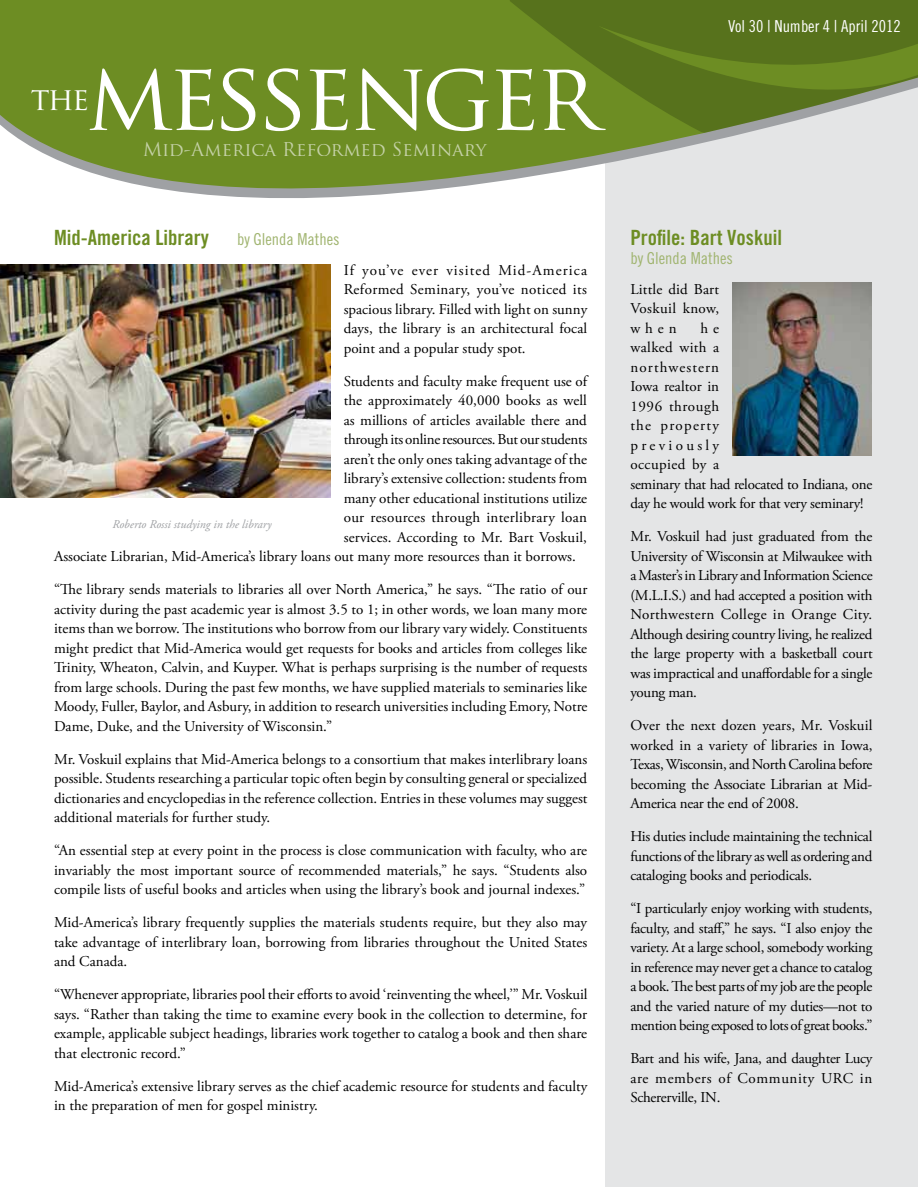
<style>
.page{position:relative;width:918px;height:1188px;background:#fff}
.page>*{position:absolute;margin:0;border:0;box-sizing:border-box;transform-origin:0 0}
.t1{font:94.05px "Trajan Pro";letter-spacing:-.05em;color:#fff}
.t2{font:30.9px "Trajan Pro";color:#fff}
.t3{font:21px "Trade Gothic LT Std Bd Cn 20";color:#6d8d23}
.t4{font:18.6px "Trajan Pro";color:#fff}
.t5{font:16.5px "Trade Gothic LT Std Cn 18";color:#a0b46f}
.t6{font:16.5px "Trade Gothic LT Std Cn 18";color:#fff}
.t7{font:15px/19.5px "Adobe Garamond Pro";color:#000;text-align:justify}
.t8{font:15px "Adobe Garamond Pro";letter-spacing:-.02em;color:#000}
.t9{font:15px "Adobe Garamond Pro";letter-spacing:.02em;color:#000}
.t10{font:italic 12px "Adobe Garamond Pro";color:#9fa1a4}
</style>
<div class="page">
<div style="left:605px;top:67px;width:313px;height:1120px;background:#e4e5e6"></div>
<img style="left:0;top:305px;width:330px;height:192px">
<img style="left:0;top:291px;width:733px;height:14px">
<svg style="left:0;top:0;width:733px;height:291px;fill:#6d8d23"></svg>
<svg style="left:510px;top:0;width:408px;height:143px;background:#6f8837"></svg>
<img style="left:733px;top:282px;width:139px;height:174px">
<h1 class="t1" style="left:86px;top:36px;width:515px">messenger</h1>
<h2 class="t2" style="left:31px;top:79px;width:60px">the</h2>
<p class="t4" style="left:143px;top:137px;width:345px">Mid-America Reformed Seminary</p>
<p class="t6" style="left:728px;top:17px;width:174px">Vol 30 | Number 4 | April 2012</p>
<h3 class="t3" style="left:54px;top:225px;width:157px">Mid-America Library</h3>
<p class="t5" style="left:237px;top:229px;width:104px">by Glenda Mathes</p>
<h3 class="t3" style="left:630px;top:225px;width:153px">Profile: Bart Voskuil</h3>
<p class="t5" style="left:630px;top:249px;width:104px">by Glenda Mathes</p>
<p class="t7" style="left:344px;top:261px;width:245px">If you’ve ever visited Mid-America Reformed Seminary, you’ve noticed its spacious library. Filled with light on sunny days, the library is an architectural focal point and a popular study spot.</p>
<p class="t7" style="left:344px;top:372px;width:245px">Students and faculty make frequent use of</p>
<p class="t7" style="left:344px;top:391px;width:245px">the approximately 40,000 books as well</p>
<p class="t7" style="left:344px;top:411px;width:245px">as millions of articles available there and</p>
<p class="t8" style="left:344px;top:431px;width:245px">through its online resources. But our students</p>
<p class="t7" style="left:344px;top:450px;width:245px">aren’t the only ones taking advantage of the</p>
<p class="t7" style="left:344px;top:469px;width:245px">library’s extensive collection: students from</p>
<p class="t7" style="left:344px;top:489px;width:245px">many other educational institutions utilize</p>
<p class="t9" style="left:344px;top:509px;width:245px">our resources through interlibrary loan</p>
<p class="t7" style="left:344px;top:528px;width:245px">services. According to Mr. Bart Voskuil,</p>
<p class="t7" style="left:54px;top:547px;width:523px">Associate Librarian, Mid-America’s library loans out many more resources than it borrows.</p>
<p class="t7" style="left:54px;top:580px;width:535px">“The library sends materials to libraries all over North America,” he says. “The ratio of our activity during the past academic year is almost 3.5 to 1; in other words, we loan many more items than we borrow. The institutions who borrow from our library vary widely. Constituents might predict that Mid-America would get requests for books and articles from colleges like Trinity, Wheaton, Calvin, and Kuyper. What is perhaps surprising is the number of requests from large schools. During the past few months, we have supplied materials to seminaries like Moody, Fuller, Baylor, and Asbury, in addition to research universities including Emory, Notre Dame, Duke, and the University of Wisconsin.”</p>
<p class="t7" style="left:54px;top:750px;width:535px">Mr. Voskuil explains that Mid-America belongs to a consortium that makes interlibrary loans possible. Students researching a particular topic often begin by consulting general or specialized dictionaries and encyclopedias in the reference collection. Entries in these volumes may suggest additional materials for further study.</p>
<p class="t7" style="left:54px;top:841px;width:535px">“An essential step at every point in the process is close communication with faculty, who are invariably the most important source of recommended materials,” he says. “Students also compile lists of useful books and articles when using the library’s book and journal indexes.”</p>
<p class="t7" style="left:54px;top:913px;width:535px">Mid-America’s library frequently supplies the materials students require, but they also may take advantage of interlibrary loan, borrowing from libraries throughout the United States and Canada.</p>
<p class="t7" style="left:54px;top:985px;width:535px">“Whenever appropriate, libraries pool their efforts to avoid ‘reinventing the wheel,’” Mr. Voskuil says. “Rather than taking the time to examine every book in the collection to determine, for example, applicable subject headings, libraries work together to catalog a book and then share that electronic record.”</p>
<p class="t7" style="left:54px;top:1077px;width:535px">Mid-America’s extensive library serves as the chief academic resource for students and faculty in the preparation of men for gospel ministry.</p>
<p class="t7" style="left:630px;top:280px;width:90px">Little did Bart Voskuil know, when</p>
<p class="t7" style="left:630px;top:319px;width:243px;text-align:left;text-indent:70px">h e<br>walked with a<br>northwestern<br>Iowa realtor in<br>1996 through<br>the property<br>previously<br>occupied by a<br>seminary that had relocated to Indiana, one day he would work for that very seminary!</p>
<p class="t7" style="left:630px;top:528px;width:244px">Mr. Voskuil had just graduated from the University of Wisconsin at Milwaukee with a Master’s in Library and Information Science (M.L.I.S.) and had accepted a position with Northwestern College in Orange City.<br>Although desiring country living, he realized the large property with a basketball court was impractical and unaffordable for a single young man.</p>
<p class="t7" style="left:630px;top:717px;width:244px">Over the next dozen years, Mr. Voskuil worked in a variety of libraries in Iowa, Texas, Wisconsin, and North Carolina before becoming the Associate Librarian at Mid-America near the end of 2008.</p>
<p class="t7" style="left:630px;top:828px;width:243px">His duties include maintaining the technical functions of the library as well as ordering and cataloging books and periodicals.</p>
<p class="t7" style="left:630px;top:900px;width:244px">“I particularly enjoy working with students, faculty, and staff,” he says. “I also enjoy the variety. At a large school, somebody working in reference may never get a chance to catalog a book. The best parts of my job are the people and the varied nature of my duties—not to mention being exposed to lots of great books.”</p>
<p class="t7" style="left:630px;top:1050px;width:243px">Bart and his wife, Jana, and daughter Lucy are members of Community URC in Schererville, IN.</p>
<p class="t10" style="left:113px;top:517px;width:160px">Roberto Rossi studying in the library</p>
</div>
